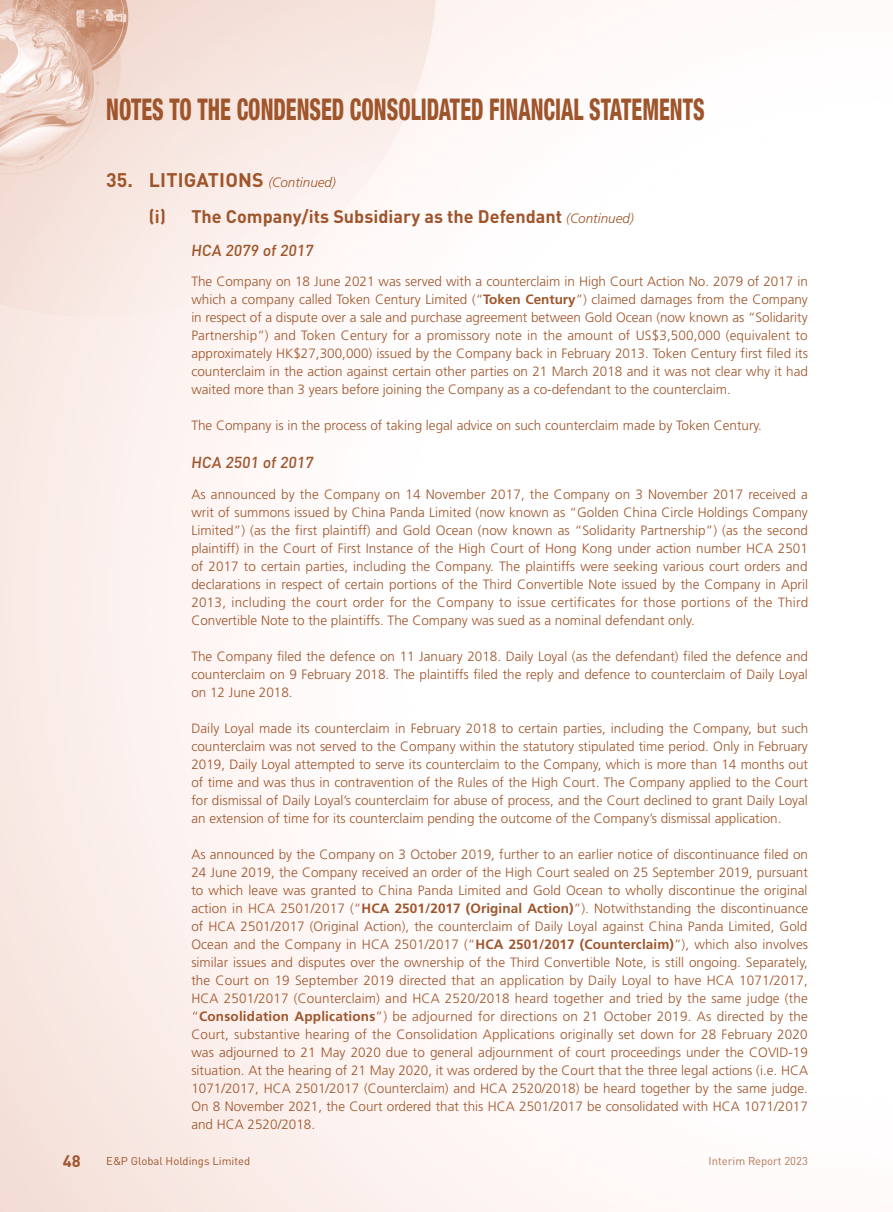
<style>
.page{position:relative;width:893px;height:1212px;background:#fff}
.page>*{position:absolute;margin:0;border:0;box-sizing:border-box;transform-origin:0 0}
.t1{font:800 condensed 30px "Helvetica Neue LT Std";color:#9f552b;scale:.72 1}
.t2{font:700 19.5px "DINOT";letter-spacing:.01em;color:#9f552b}
.t3{font:700 18px "DINOT";color:#9f552b}
.t4{font:700 16.5px "DINOT";color:#9f552b}
.t5{font:500 15.75px "DINOT";color:#9f552b}
.t6{font:300 13.5px/18px "Frutiger LT Std";color:#9f552b;text-align:justify}
.t7{font:11.25px "DINOT";color:#9f552b}
.t8{font:11.25px "DINOT";color:#b77552}
.s1{font-family:"Frutiger LT Std";font-weight:300;font-style:italic;font-size:13.5px}
.s2{font-weight:700}
</style>
<div class="page">
<img style="left:0;top:0;width:569px;height:1212px">
<h1 class="t1" style="left:106px;top:91px;width:833px">NOTES TO THE CONDENSED CONSOLIDATED FINANCIAL STATEMENTS</h1>
<h2 class="t2" style="left:106px;top:165px;width:231px">35. LITIGATIONS <span class="s1">(Continued)</span></h2>
<h3 class="t3" style="left:149px;top:203px;width:486px">(i) The Company/its Subsidiary as the Defendant <span class="s1">(Continued)</span></h3>
<p class="t5" style="left:191px;top:238px;width:126px">HCA 2079 of 2017</p>
<p class="t6" style="left:191px;top:273px;width:618px">The Company on 18 June 2021 was served with a counterclaim in High Court Action No. 2079 of 2017 in which a company called Token Century Limited (“<span class="s2">Token Century</span>”) claimed damages from the Company in respect of a dispute over a sale and purchase agreement between Gold Ocean (now known as “Solidarity Partnership”) and Token Century for a promissory note in the amount of US$3,500,000 (equivalent to approximately HK$27,300,000) issued by the Company back in February 2013. Token Century first filed its counterclaim in the action against certain other parties on 21 March 2018 and it was not clear why it had waited more than 3 years before joining the Company as a co-defendant to the counterclaim.</p>
<p class="t6" style="left:191px;top:417px;width:572px">The Company is in the process of taking legal advice on such counterclaim made by Token Century.</p>
<p class="t5" style="left:191px;top:450px;width:126px">HCA 2501 of 2017</p>
<p class="t6" style="left:191px;top:485px;width:618px">As announced by the Company on 14 November 2017, the Company on 3 November 2017 received a writ of summons issued by China Panda Limited (now known as “Golden China Circle Holdings Company Limited”) (as the first plaintiff) and Gold Ocean (now known as “Solidarity Partnership”) (as the second plaintiff) in the Court of First Instance of the High Court of Hong Kong under action number HCA 2501 of 2017 to certain parties, including the Company. The plaintiffs were seeking various court orders and declarations in respect of certain portions of the Third Convertible Note issued by the Company in April 2013, including the court order for the Company to issue certificates for those portions of the Third Convertible Note to the plaintiffs. The Company was sued as a nominal defendant only.</p>
<p class="t6" style="left:191px;top:647px;width:618px">The Company filed the defence on 11 January 2018. Daily Loyal (as the defendant) filed the defence and counterclaim on 9 February 2018. The plaintiffs filed the reply and defence to counterclaim of Daily Loyal on 12 June 2018.</p>
<p class="t6" style="left:191px;top:719px;width:618px">Daily Loyal made its counterclaim in February 2018 to certain parties, including the Company, but such counterclaim was not served to the Company within the statutory stipulated time period. Only in February 2019, Daily Loyal attempted to serve its counterclaim to the Company, which is more than 14 months out of time and was thus in contravention of the Rules of the High Court. The Company applied to the Court for dismissal of Daily Loyal’s counterclaim for abuse of process, and the Court declined to grant Daily Loyal an extension of time for its counterclaim pending the outcome of the Company’s dismissal application.</p>
<p class="t6" style="left:191px;top:845px;width:618px">As announced by the Company on 3 October 2019, further to an earlier notice of discontinuance filed on 24 June 2019, the Company received an order of the High Court sealed on 25 September 2019, pursuant to which leave was granted to China Panda Limited and Gold Ocean to wholly discontinue the original action in HCA 2501/2017 (“<span class="s2">HCA 2501/2017 (Original Action)</span>”). Notwithstanding the discontinuance of HCA 2501/2017 (Original Action), the counterclaim of Daily Loyal against China Panda Limited, Gold Ocean and the Company in HCA 2501/2017 (“<span class="s2">HCA 2501/2017 (Counterclaim)</span>”), which also involves similar issues and disputes over the ownership of the Third Convertible Note, is still ongoing. Separately, the Court on 19 September 2019 directed that an application by Daily Loyal to have HCA 1071/2017, HCA 2501/2017 (Counterclaim) and HCA 2520/2018 heard together and tried by the same judge (the “<span class="s2">Consolidation Applications</span>”) be adjourned for directions on 21 October 2019. As directed by the Court, substantive hearing of the Consolidation Applications originally set down for 28 February 2020 was adjourned to 21 May 2020 due to general adjournment of court proceedings under the COVID-19 situation. At the hearing of 21 May 2020, it was ordered by the Court that the three legal actions (i.e. HCA 1071/2017, HCA 2501/2017 (Counterclaim) and HCA 2520/2018) be heard together by the same judge.<br>On 8 November 2021, the Court ordered that this HCA 2501/2017 be consolidated with HCA 1071/2017 and HCA 2520/2018.</p>
<p class="t4" style="left:63px;top:1148px;width:19px">48</p>
<p class="t7" style="left:106px;top:1153px;width:145px">E&amp;P Global Holdings Limited</p>
<p class="t8" style="left:709px;top:1153px;width:101px">Interim Report 2023</p>
</div>
